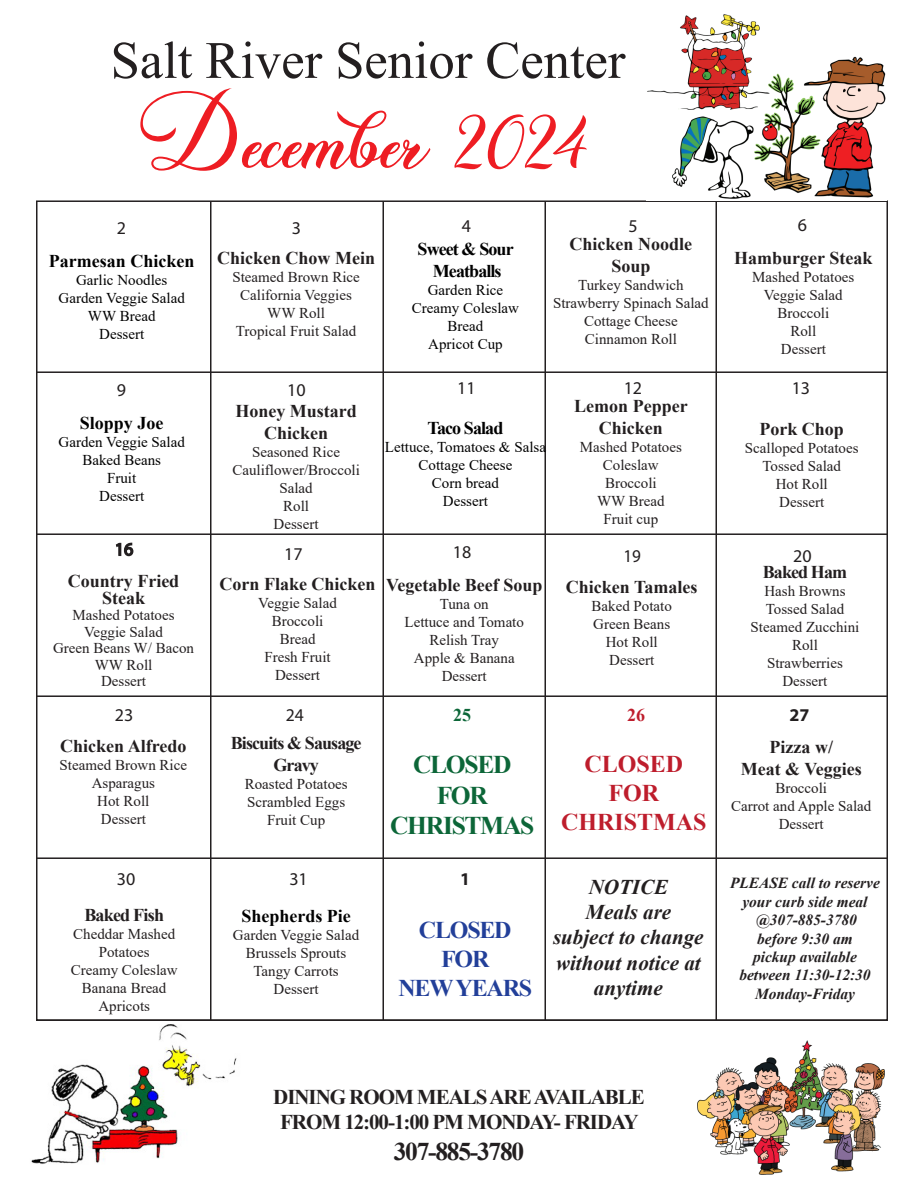
<style>
.page{position:relative;width:918px;height:1188px;background:#fff}
.page>*{position:absolute;margin:0;border:0;box-sizing:border-box;transform-origin:0 0}
.t1{font:112.5px "Christmas Wish Calligraphy";color:#ee1d23}
.t2{font:52.5px "Times New Roman";color:#231f20}
.t3{font:700 25.5px/30.6px "Times New Roman";letter-spacing:-.05em;color:#0c6638;text-align:center}
.t4{font:700 25.5px "Times New Roman";letter-spacing:-.05em;color:#231f20}
.t5{font:700 24px/28.8px "Times New Roman";color:#be1d2c;text-align:center}
.t6{font:700 24px/28.8px "Times New Roman";letter-spacing:-.05em;color:#223f99;text-align:center}
.t7{font:700 21px/25.2px "Times New Roman";letter-spacing:-.05em;color:#231f20;text-align:center}
.t8{font:italic 700 21px/25.2px "Times New Roman";color:#231f20;text-align:center}
.t9{font:700 18px/21.6px "Times New Roman";color:#231f20;text-align:center}
.t10{font:700 18px "Times New Roman";color:#000}
.t11{font:700 18px/21.6px "Times New Roman";letter-spacing:-.05em;color:#231f20;text-align:center}
.t12{font:18px "Myriad Pro";color:#231f20}
.t13{font:700 18px/21.6px "Times New Roman";letter-spacing:-.05em;color:#000;text-align:center}
.t14{font:700 18px "Times New Roman";letter-spacing:-.04em;color:#231f20}
.t15{font:700 18px "Myriad Pro";color:#231f20}
.t16{font:18px "Myriad Pro";color:#231f20;scale:.95 1}
.t17{font:700 18px "Times New Roman";color:#0c6638}
.t18{font:700 18px "Times New Roman";color:#be1d2c}
.t19{font:italic 700 15.3px/18.5px "Times New Roman";color:#231f20;text-align:center}
.t20{font:15px/18px "Times New Roman";color:#231f20;text-align:center}
.t21{font:15px/18px "Times New Roman";color:#000;text-align:center}
</style>
<div class="page">
<hr style="left:210px;top:201px;width:2px;height:819px;background:#231f20">
<hr style="left:382px;top:201px;width:2px;height:819px;background:#231f20">
<hr style="left:544px;top:201px;width:2px;height:819px;background:#231f20">
<hr style="left:716px;top:201px;width:1px;height:819px;background:#231f20">
<hr style="left:37px;top:371px;width:850px;height:2px;background:#231f20">
<hr style="left:37px;top:533px;width:850px;height:2px;background:#231f20">
<hr style="left:37px;top:695px;width:850px;height:2px;background:#231f20">
<hr style="left:37px;top:857px;width:850px;height:2px;background:#231f20">
<hr style="left:37px;top:1019px;width:850px;height:2px;background:#231f20">
<svg style="left:115px;top:542px;width:19px;height:15px"></svg>
<img style="left:647px;top:14px;width:239px;height:185px">
<img style="left:697px;top:1041px;width:187px;height:134px">
<img style="left:31px;top:1025px;width:206px;height:139px">
<h2 class="t2" style="left:111px;top:23px;width:516px">Salt River Senior Center</h2>
<h1 class="t1" style="left:149px;top:64px;width:439px">December 2024</h1>
<p class="t12" style="left:117px;top:216px;width:11px">2</p>
<p class="t12" style="left:292px;top:217px;width:11px">3</p>
<p class="t12" style="left:462px;top:215px;width:11px">4</p>
<p class="t12" style="left:628px;top:215px;width:11px">5</p>
<p class="t10" style="left:49px;top:248px;width:147px">Parmesan Chicken</p>
<p class="t21" style="left:59px;top:270px;width:128px">Garlic Noodles<br>Garden Veggie Salad<br>WW Bread<br>Dessert</p>
<p class="t9" style="left:217px;top:246px;width:160px">Chicken Chow Mein</p>
<p class="t20" style="left:232px;top:267px;width:129px">Steamed Brown Rice<br>California Veggies<br>WW Roll<br>Tropical Fruit Salad</p>
<p class="t13" style="left:418px;top:238px;width:98px">Sweet &amp; Sour<br>Meatballs</p>
<p class="t21" style="left:412px;top:281px;width:109px">Garden Rice<br>Creamy Coleslaw<br>Bread<br>Apricot Cup</p>
<p class="t9" style="left:570px;top:233px;width:124px">Chicken Noodle<br>Soup</p>
<p class="t20" style="left:553px;top:276px;width:157px">Turkey Sandwich<br>Strawberry Spinach Salad<br>Cottage Cheese<br>Cinnamon Roll</p>
<p class="t12" style="left:798px;top:213px;width:11px">6</p>
<p class="t9" style="left:734px;top:246px;width:140px">Hamburger Steak</p>
<p class="t20" style="left:752px;top:267px;width:104px">Mashed Potatoes<br>Veggie Salad<br>Broccoli<br>Roll<br>Dessert</p>
<p class="t12" style="left:117px;top:378px;width:11px">9</p>
<p class="t10" style="left:80px;top:410px;width:85px">Sloppy Joe</p>
<p class="t21" style="left:59px;top:432px;width:128px">Garden Veggie Salad<br>Baked Beans<br>Fruit<br>Dessert</p>
<p class="t9" style="left:68px;top:573px;width:113px;line-height:16.5px">Country Fried<br>Steak</p>
<p class="t20" style="left:53px;top:607px;width:142px;line-height:16.5px">Mashed Potatoes<br>Veggie Salad<br>Green Beans W/ Bacon<br>WW Roll<br>Dessert</p>
<p class="t12" style="left:287px;top:379px;width:20px">10</p>
<p class="t9" style="left:235px;top:400px;width:123px">Honey Mustard<br>Chicken</p>
<p class="t20" style="left:232px;top:443px;width:129px">Seasoned Rice<br>Cauliflower/Broccoli<br>Salad<br>Roll<br>Dessert</p>
<p class="t12" style="left:457px;top:377px;width:20px">11</p>
<p class="t12" style="left:624px;top:377px;width:20px">12</p>
<p class="t12" style="left:792px;top:377px;width:20px">13</p>
<p class="t13" style="left:428px;top:417px;width:77px">Taco Salad</p>
<p class="t21" style="left:385px;top:438px;width:163px">Lettuce, Tomatoes &amp; Salsa<br>Cottage Cheese<br>Corn bread<br>Dessert</p>
<p class="t9" style="left:574px;top:395px;width:115px">Lemon Pepper<br>Chicken</p>
<p class="t20" style="left:580px;top:438px;width:104px">Mashed Potatoes<br>Coleslaw<br>Broccoli<br>WW Bread<br>Fruit cup</p>
<p class="t9" style="left:759px;top:418px;width:86px">Pork Chop</p>
<p class="t20" style="left:745px;top:438px;width:115px">Scalloped Potatoes<br>Tossed Salad<br>Hot Roll<br>Dessert</p>
<p class="t12" style="left:284px;top:543px;width:20px">17</p>
<p class="t12" style="left:453px;top:541px;width:20px">18</p>
<p class="t9" style="left:220px;top:573px;width:158px">Corn Flake Chicken</p>
<p class="t20" style="left:258px;top:594px;width:80px">Veggie Salad<br>Broccoli<br>Bread<br>Fresh Fruit<br>Dessert</p>
<p class="t9" style="left:386px;top:574px;width:158px">Vegetable Beef Soup</p>
<p class="t20" style="left:405px;top:595px;width:121px">Tuna on<br>Lettuce and Tomato<br>Relish Tray<br>Apple &amp; Banana<br>Dessert</p>
<p class="t16" style="left:623px;top:544px;width:20px">19</p>
<p class="t12" style="left:793px;top:544px;width:20px">20</p>
<p class="t9" style="left:566px;top:575px;width:133px">Chicken Tamales</p>
<p class="t20" style="left:592px;top:596px;width:82px">Baked Potato<br>Green Beans<br>Hot Roll<br>Dessert</p>
<p class="t11" style="left:763px;top:561px;width:86px">Baked Ham</p>
<p class="t20" style="left:751px;top:581px;width:110px">Hash Browns<br>Tossed Salad<br>Steamed Zucchini<br>Roll<br>Strawberries<br>Dessert</p>
<p class="t12" style="left:115px;top:704px;width:20px">23</p>
<p class="t12" style="left:286px;top:704px;width:20px">24</p>
<p class="t9" style="left:60px;top:734px;width:128px">Chicken Alfredo</p>
<p class="t20" style="left:60px;top:755px;width:129px">Steamed Brown Rice<br>Asparagus<br>Hot Roll<br>Dessert</p>
<p class="t11" style="left:231px;top:732px;width:132px">Biscuits &amp; Sausage<br>Gravy</p>
<p class="t20" style="left:245px;top:774px;width:104px">Roasted Potatoes<br>Scrambled Eggs<br>Fruit Cup</p>
<p class="t17" style="left:453px;top:702px;width:19px">25</p>
<p class="t18" style="left:627px;top:702px;width:19px">26</p>
<p class="t15" style="left:790px;top:704px;width:21px">27</p>
<h3 class="t3" style="left:390px;top:748px;width:146px">CLOSED<br>FOR<br>CHRISTMAS</h3>
<h3 class="t5" style="left:561px;top:749px;width:147px">CLOSED<br>FOR<br>CHRISTMAS</h3>
<p class="t9" style="left:741px;top:736px;width:122px">Pizza w/<br>Meat &amp; Veggies</p>
<p class="t20" style="left:731px;top:778px;width:142px">Broccoli<br>Carrot and Apple Salad<br>Dessert</p>
<p class="t12" style="left:117px;top:868px;width:20px">30</p>
<p class="t12" style="left:289px;top:868px;width:20px">31</p>
<p class="t15" style="left:460px;top:867px;width:11px">1</p>
<p class="t14" style="left:84px;top:902px;width:81px">Baked Fish</p>
<p class="t20" style="left:71px;top:924px;width:109px">Cheddar Mashed<br>Potatoes<br>Creamy Coleslaw<br>Banana Bread<br>Apricots</p>
<p class="t10" style="left:241px;top:903px;width:111px">Shepherds Pie</p>
<p class="t20" style="left:233px;top:926px;width:128px">Garden Veggie Salad<br>Brussels Sprouts<br>Tangy Carrots<br>Dessert</p>
<h3 class="t6" style="left:398px;top:915px;width:135px">CLOSED<br>FOR<br>NEW YEARS</h3>
<h3 class="t8" style="left:553px;top:874px;width:152px">NOTICE<br>Meals are subject to change without notice at anytime</h3>
<p class="t19" style="left:730px;top:873px;width:151px">PLEASE call to reserve your curb side meal @307-885-3780<br>before 9:30 am<br>pickup available between 11:30-12:30<br>Monday-Friday</p>
<h3 class="t7" style="left:273px;top:1084px;width:373px">DINING ROOM MEALS ARE AVAILABLE<br>FROM 12:00-1:00 PM MONDAY- FRIDAY</h3>
<h3 class="t4" style="left:394px;top:1133px;width:132px">307-885-3780</h3>
</div>
